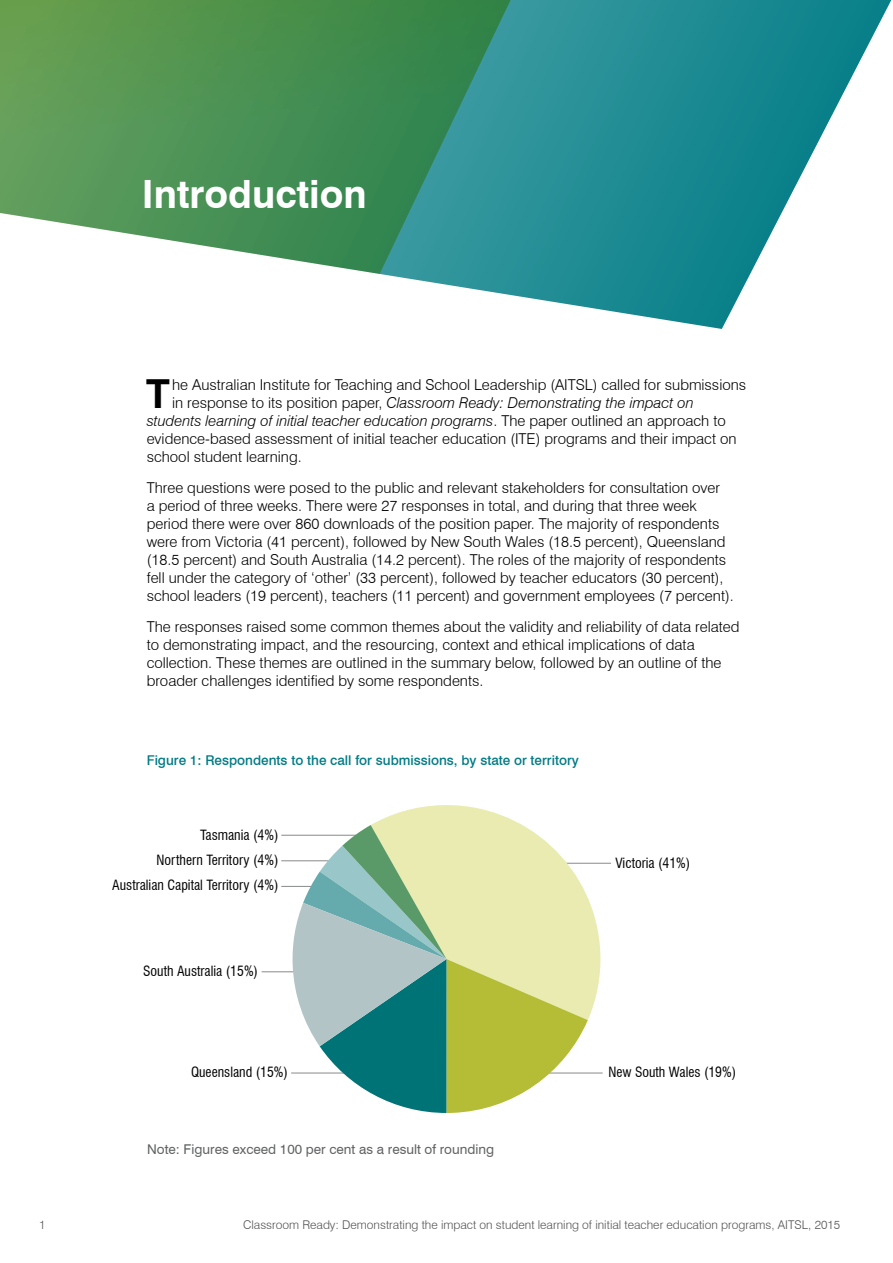
<style>
.page{position:relative;width:893px;height:1263px;background:#fff}
.page>*{position:absolute;margin:0;border:0;box-sizing:border-box;transform-origin:0 0}
.t1{font:700 40.05px "Swiss 721 BT";color:#000}
.t2{font:700 39px "Swiss 721 BT";color:#fff}
.t3{font:300 15px/18px "Swiss 721 BT";color:#000}
.t4{font:italic 300 15px "Swiss 721 BT";color:#000}
.t5{font:condensed 13.8px/25.3px "Swiss 721 BT";color:#000;text-align:right}
.t6{font:500 13.5px "Swiss 721 BT";color:#007b85}
.t7{font:13.5px "Swiss 721 BT";color:#606263}
.t8{font:300 12px "Swiss 721 BT";color:#525252}
.t9{font:300 12px "Swiss 721 BT";color:#58595b}
.s1{font-style:normal}
</style>
<div class="page">
<svg style="left:696px;top:0;width:195px;height:329px"></svg>
<svg style="left:0;top:0;width:696px;height:325px"></svg>
<hr style="left:516px;top:1073px;width:87px;height:1px;background:#878a8b">
<hr style="left:291px;top:1073px;width:87px;height:1px;background:#878a8b">
<hr style="left:262px;top:971px;width:86px;height:1px;background:#878a8b">
<hr style="left:524px;top:863px;width:87px;height:1px;background:#878a8b">
<hr style="left:281px;top:886px;width:43px;height:1px;background:#878a8b">
<hr style="left:281px;top:860px;width:62px;height:1px;background:#878a8b">
<hr style="left:281px;top:835px;width:87px;height:1px;background:#878a8b">
<svg style="left:371px;top:805px;width:230px;height:214px"></svg>
<svg style="left:292px;top:825px;width:296px;height:288px"></svg>
<h2 class="t2" style="left:142px;top:171px;width:227px">Introduction</h2>
<h1 class="t1" style="left:146px;top:370px;width:25px">T</h1>
<p class="t3" style="left:172px;top:376px;width:576px">he Australian Institute for Teaching and School Leadership (AITSL) called for submissions</p>
<p class="t4" style="left:172px;top:394px;width:523px"><span class="s1">in response to its position paper,</span> Classroom Ready: Demonstrating the impact on</p>
<p class="t4" style="left:147px;top:412px;width:581px">students learning of initial teacher education programs<span class="s1">. The paper outlined an approach to</span></p>
<p class="t3" style="left:147px;top:430px;width:591px">evidence-based assessment of initial teacher education (ITE) programs and their impact on</p>
<p class="t3" style="left:147px;top:448px;width:157px">school student learning.</p>
<p class="t3" style="left:147px;top:478px;width:589px">Three questions were posed to the public and relevant stakeholders for consultation over<br>a period of three weeks. There were 27 responses in total, and during that three week period there were over 860 downloads of the position paper. The majority of respondents were from Victoria (41 percent), followed by New South Wales (18.5 percent), Queensland (18.5 percent) and South Australia (14.2 percent). The roles of the majority of respondents fell under the category of ‘other’ (33 percent), followed by teacher educators (30 percent), school leaders (19 percent), teachers (11 percent) and government employees (7 percent).</p>
<p class="t3" style="left:147px;top:617px;width:594px">The responses raised some common themes about the validity and reliability of data related to demonstrating impact, and the resourcing, context and ethical implications of data collection. These themes are outlined in the summary below, followed by an outline of the broader challenges identified by some respondents.</p>
<p class="t6" style="left:147px;top:752px;width:434px">Figure 1: Respondents to the call for submissions, by state or territory</p>
<p class="t5" style="left:112px;top:822px;width:168px">Tasmania (4%)<br>Northern Territory (4%)<br>Australian Capital Territory (4%)</p>
<p class="t5" style="left:143px;top:958px;width:116px">South Australia (15%)</p>
<p class="t5" style="left:615px;top:850px;width:76px">Victoria (41%)</p>
<p class="t5" style="left:191px;top:1060px;width:98px">Queensland (15%)</p>
<p class="t5" style="left:608px;top:1060px;width:129px">New South Wales (19%)</p>
<p class="t7" style="left:147px;top:1141px;width:348px">Note: Figures exceed 100 per cent as a result of rounding</p>
<p class="t9" style="left:39px;top:1217px;width:8px">1</p>
<p class="t8" style="left:243px;top:1217px;width:599px">Classroom Ready: Demonstrating the impact on student learning of initial teacher education programs, AITSL, 2015</p>
</div>
